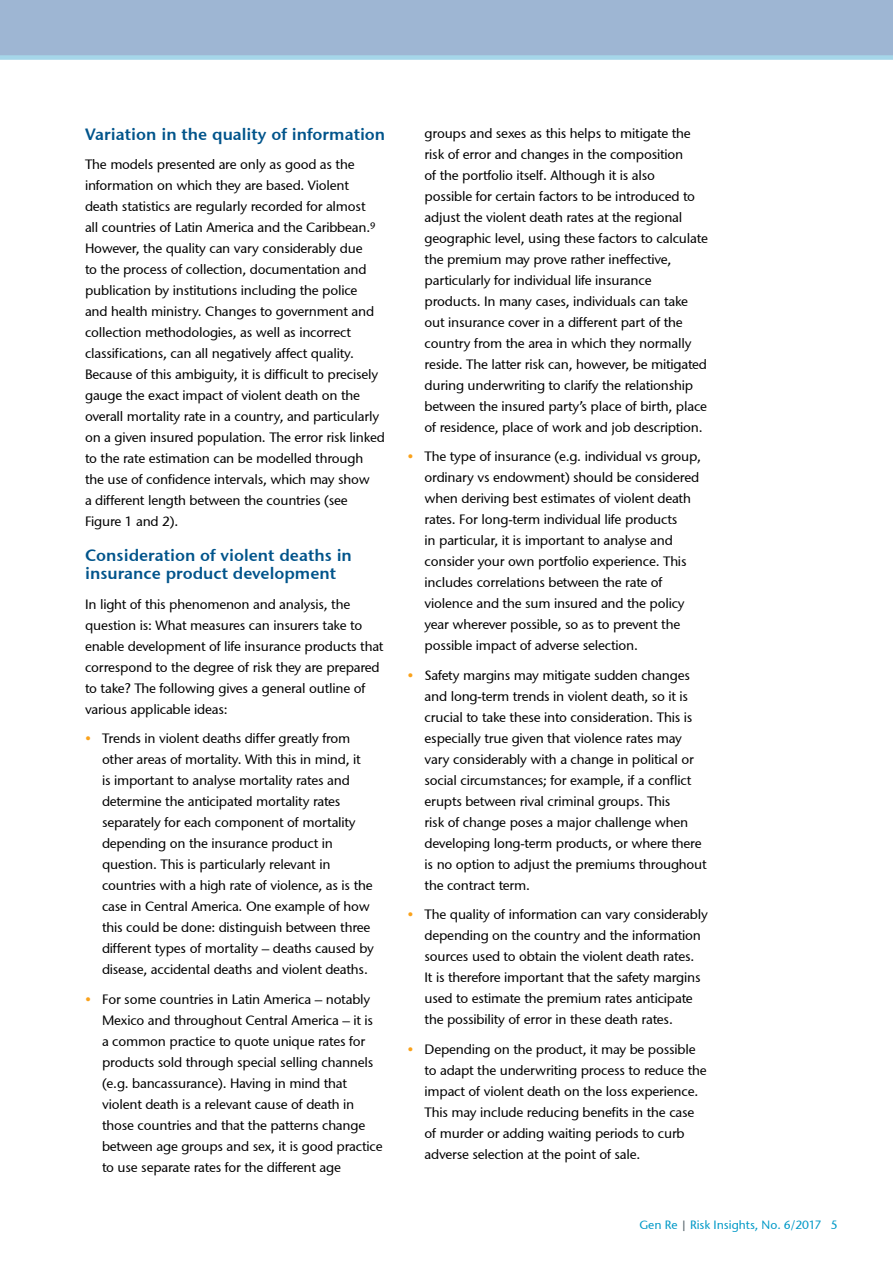
<style>
.page{position:relative;width:893px;height:1263px;background:#fff}
.page>*{position:absolute;margin:0;border:0;box-sizing:border-box;transform-origin:0 0}
.Subhead{font:600 16.5px/18px "Stone Sans GC Re";color:#00548b}
.Bodytext{font:13.5px/21px "Stone Sans GC Re";letter-spacing:-.015em;color:#000}
.t1{font:12px "Stone Sans GC Re";color:#0099c7}
.s1{color:#faa21b}
.s2{color:#5d6970}
</style>
<div class="page">
<div style="left:0;top:0;width:893px;height:55px;background:#9eb6d3"></div>
<div style="left:0;top:55px;width:893px;height:5px;background:#a5d6e9"></div>
<p class="Subhead" style="left:85px;top:125px;width:302px">Variation in the quality of information</p>
<p class="Bodytext" style="left:85px;top:154px;width:301px">The models presented are only as good as the information on which they are based. Violent death statistics are regularly recorded for almost<br>all countries of Latin America and the Caribbean.<sup>9<br></sup>However, the quality can vary considerably due<br>to the process of collection, documentation and publication by institutions including the police<br>and health ministry. Changes to government and collection methodologies, as well as incorrect classifications, can all negatively affect quality.<br>Because of this ambiguity, it is difficult to precisely gauge the exact impact of violent death on the overall mortality rate in a country, and particularly on a given insured population. The error risk linked to the rate estimation can be modelled through the use of confidence intervals, which may show<br>a different length between the countries (see Figure 1 and 2).</p>
<p class="Subhead" style="left:85px;top:546px;width:268px">Consideration of violent deaths in insurance product development</p>
<p class="Bodytext" style="left:85px;top:594px;width:300px">In light of this phenomenon and analysis, the question is: What measures can insurers take to enable development of life insurance products that correspond to the degree of risk they are prepared to take? The following gives a general outline of various applicable ideas:</p>
<p class="Bodytext" style="left:102px;top:728px;width:273px;text-indent:-17px"><span class="s1">•</span> Trends in violent deaths differ greatly from other areas of mortality. With this in mind, it<br>is important to analyse mortality rates and determine the anticipated mortality rates separately for each component of mortality depending on the insurance product in question. This is particularly relevant in countries with a high rate of violence, as is the case in Central America. One example of how this could be done: distinguish between three different types of mortality – deaths caused by disease, accidental deaths and violent deaths.</p>
<p class="Bodytext" style="left:102px;top:989px;width:282px;text-indent:-17px"><span class="s1">•</span> For some countries in Latin America – notably Mexico and throughout Central America – it is a common practice to quote unique rates for products sold through special selling channels (e.g. bancassurance). Having in mind that violent death is a relevant cause of death in those countries and that the patterns change between age groups and sex, it is good practice to use separate rates for the different age</p>
<p class="Bodytext" style="left:425px;top:122px;width:285px">groups and sexes as this helps to mitigate the risk of error and changes in the composition<br>of the portfolio itself. Although it is also<br>possible for certain factors to be introduced to adjust the violent death rates at the regional geographic level, using these factors to calculate the premium may prove rather ineffective, particularly for individual life insurance products. In many cases, individuals can take out insurance cover in a different part of the country from the area in which they normally reside. The latter risk can, however, be mitigated during underwriting to clarify the relationship between the insured party’s place of birth, place of residence, place of work and job description.</p>
<p class="Bodytext" style="left:425px;top:446px;width:278px;text-indent:-17px"><span class="s1">•</span> The type of insurance (e.g. individual vs group, ordinary vs endowment) should be considered when deriving best estimates of violent death rates. For long-term individual life products<br>in particular, it is important to analyse and consider your own portfolio experience. This includes correlations between the rate of violence and the sum insured and the policy year wherever possible, so as to prevent the possible impact of adverse selection.</p>
<p class="Bodytext" style="left:425px;top:664px;width:284px;text-indent:-17px"><span class="s1">•</span> Safety margins may mitigate sudden changes and long-term trends in violent death, so it is crucial to take these into consideration. This is especially true given that violence rates may vary considerably with a change in political or social circumstances; for example, if a conflict erupts between rival criminal groups. This<br>risk of change poses a major challenge when developing long-term products, or where there is no option to adjust the premiums throughout the contract term.</p>
<p class="Bodytext" style="left:425px;top:904px;width:285px;text-indent:-17px"><span class="s1">•</span> The quality of information can vary considerably depending on the country and the information sources used to obtain the violent death rates.<br>It is therefore important that the safety margins used to estimate the premium rates anticipate the possibility of error in these death rates.</p>
<p class="Bodytext" style="left:425px;top:1038px;width:284px;text-indent:-17px"><span class="s1">•</span> Depending on the product, it may be possible to adapt the underwriting process to reduce the impact of violent death on the loss experience.<br>This may include reducing benefits in the case of murder or adding waiting periods to curb adverse selection at the point of sale.</p>
<p class="t1" style="left:639px;top:1218px;width:200px">Gen Re <span class="s2">|</span> Risk Insights, No. 6/2017 5</p>
</div>
